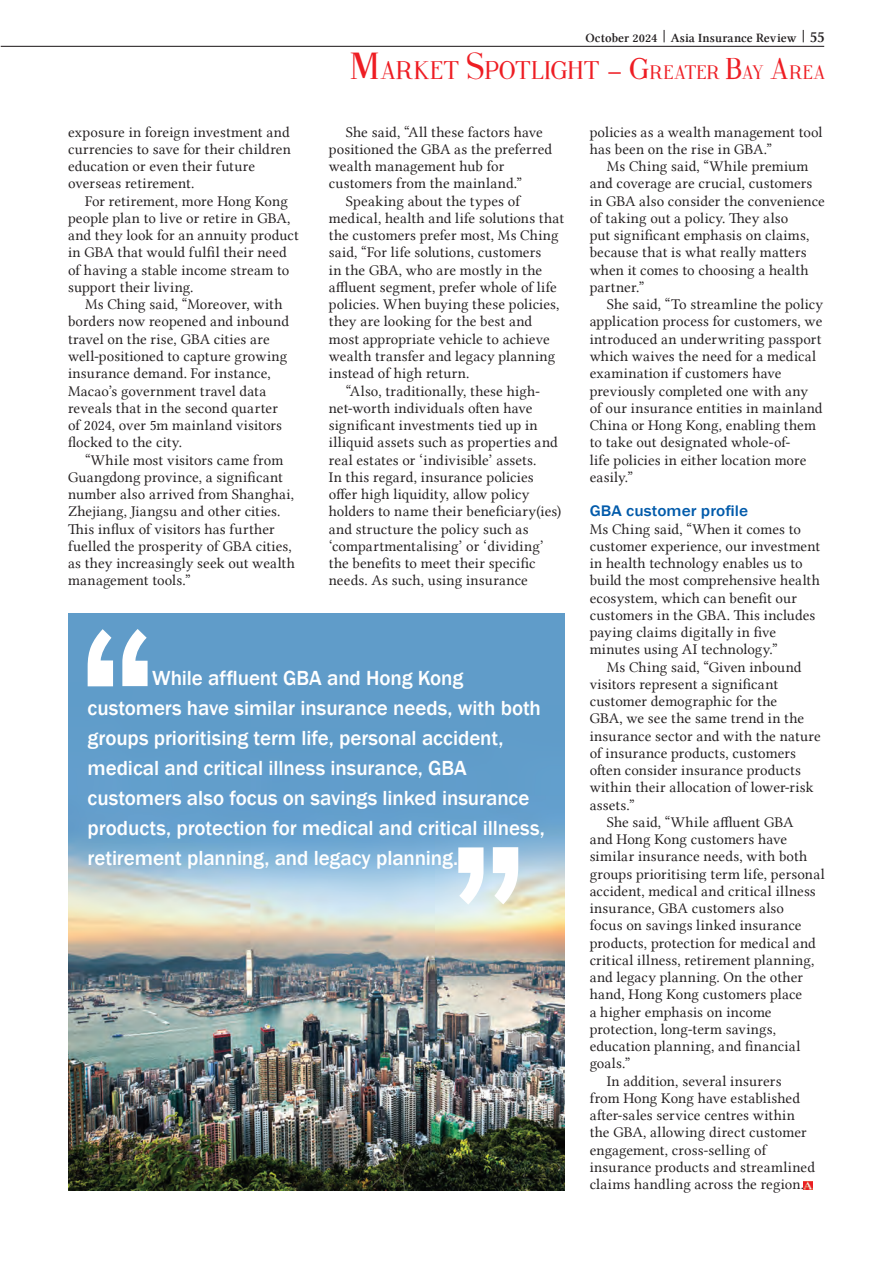
<style>
.page{position:relative;width:893px;height:1263px;background:#fff}
.page>*{position:absolute;margin:0;border:0;box-sizing:border-box;transform-origin:0 0}
.t1{font:25.5px "Fine Style";letter-spacing:.03em;color:#ee1d23}
.Quote-Txt-18-Black-80{font:500 21px/30px "Franklin Gothic";letter-spacing:-.005em;color:#fff}
.subhd{font:500 15.75px "Franklin Gothic";letter-spacing:.005em;color:#015aaa;scale:1.1 1}
.text{font:15px/17.2px "Lin Libertine";letter-spacing:.005em;color:#231f20}
.text_-_1st{font:15px/17.2px "Lin Libertine";letter-spacing:.005em;color:#231f20}
.t2{font:12.75px "Lin Libertine Z";letter-spacing:.01em;color:#231f20}
.s1{font-size:15.75px}
.s2{font-size:37.5px}
.s3{font-size:30px}
.s4{font-size:19.5px}
</style>
<div class="page">
<hr style="left:1px;top:46px;width:823px;height:1px;background:#231f20">
<svg style="left:664px;top:30px;width:1px;height:12px"></svg>
<svg style="left:803px;top:30px;width:1px;height:12px"></svg>
<img style="left:68px;top:613px;width:496px;height:578px">
<svg style="left:88px;top:629px;width:60px;height:57px"></svg>
<svg style="left:458px;top:847px;width:60px;height:57px"></svg>
<svg style="left:804px;top:1181px;width:8px;height:8px"></svg>
<p class="t2" style="left:585px;top:30px;width:241px">October 2024 Asia Insurance Review <span class="s1">55</span></p>
<h1 class="t1" style="left:350px;top:58px;width:476px"><span class="s2">M</span>ARKET <span class="s2">S</span>POTLIGHT – <span class="s3">G</span><span class="s4">REATER</span> <span class="s3">B</span><span class="s4">AY</span> <span class="s3">A</span><span class="s4">REA</span></h1>
<p class="text" style="left:68px;top:123px;width:224px">exposure in foreign investment and currencies to save for their children education or even their future overseas retirement.</p>
<p class="text" style="left:68px;top:192px;width:232px;text-indent:17px">For retirement, more Hong Kong people plan to live or retire in GBA, and they look for an annuity product in GBA that would fulfil their need of having a stable income stream to support their living.</p>
<p class="text" style="left:68px;top:296px;width:222px;text-indent:17px">Ms Ching said, “Moreover, with borders now reopened and inbound travel on the rise, GBA cities are well-positioned to capture growing insurance demand. For instance,<br>Macao’s government travel data reveals that in the second quarter of 2024, over 5m mainland visitors flocked to the city.</p>
<p class="text" style="left:68px;top:451px;width:228px;text-indent:17px">“While most visitors came from Guangdong province, a significant number also arrived from Shanghai, Zhejiang, Jiangsu and other cities.<br>This influx of visitors has further fuelled the prosperity of GBA cities, as they increasingly seek out wealth management tools.”</p>
<p class="text" style="left:329px;top:123px;width:225px;text-indent:17px">She said, “All these factors have positioned the GBA as the preferred wealth management hub for customers from the mainland.”</p>
<p class="text" style="left:329px;top:192px;width:237px;text-indent:17px">Speaking about the types of medical, health and life solutions that the customers prefer most, Ms Ching said, “For life solutions, customers<br>in the GBA, who are mostly in the affluent segment, prefer whole of life policies. When buying these policies, they are looking for the best and most appropriate vehicle to achieve wealth transfer and legacy planning instead of high return.</p>
<p class="text" style="left:329px;top:382px;width:234px;text-indent:17px">“Also, traditionally, these high&shy;net-worth individuals often have significant investments tied up in illiquid assets such as properties and real estates or ‘indivisible’ assets.<br>In this regard, insurance policies offer high liquidity, allow policy holders to name their beneficiary(ies) and structure the policy such as ‘compartmentalising’ or ‘dividing’ the benefits to meet their specific needs. As such, using insurance</p>
<p class="Quote-Txt-18-Black-80" style="left:88px;top:663px;width:459px;text-indent:65px">While affluent GBA and Hong Kong customers have similar insurance needs, with both groups prioritising term life, personal accident, medical and critical illness insurance, GBA customers also focus on savings linked insurance products, protection for medical and critical illness, retirement planning, and legacy planning.</p>
<p class="text" style="left:590px;top:123px;width:234px">policies as a wealth management tool has been on the rise in GBA.”</p>
<p class="text" style="left:590px;top:158px;width:237px;text-indent:17px">Ms Ching said, “While premium and coverage are crucial, customers in GBA also consider the convenience of taking out a policy. They also<br>put significant emphasis on claims, because that is what really matters when it comes to choosing a health partner.”</p>
<p class="text" style="left:590px;top:296px;width:235px;text-indent:17px">She said, “To streamline the policy application process for customers, we introduced an underwriting passport which waives the need for a medical examination if customers have previously completed one with any of our insurance entities in mainland<br>China or Hong Kong, enabling them to take out designated whole-of-<br>life policies in either location more easily.”</p>
<p class="subhd" style="left:590px;top:501px;width:146px">GBA customer profile</p>
<p class="text_-_1st" style="left:590px;top:520px;width:232px">Ms Ching said, “When it comes to customer experience, our investment in health technology enables us to build the most comprehensive health ecosystem, which can benefit our customers in the GBA. This includes paying claims digitally in five minutes using AI technology.”</p>
<p class="text" style="left:590px;top:658px;width:233px;text-indent:17px">Ms Ching said, “Given inbound visitors represent a significant customer demographic for the<br>GBA, we see the same trend in the insurance sector and with the nature of insurance products, customers often consider insurance products within their allocation of lower-risk assets.”</p>
<p class="text" style="left:590px;top:813px;width:237px;text-indent:17px">She said, “While affluent GBA<br>and Hong Kong customers have similar insurance needs, with both groups prioritising term life, personal accident, medical and critical illness insurance, GBA customers also<br>focus on savings linked insurance products, protection for medical and critical illness, retirement planning, and legacy planning. On the other hand, Hong Kong customers place<br>a higher emphasis on income protection, long-term savings, education planning, and financial goals.”</p>
<p class="text" style="left:590px;top:1072px;width:227px;text-indent:17px">In addition, several insurers from Hong Kong have established after-sales service centres within the GBA, allowing direct customer engagement, cross-selling of insurance products and streamlined claims handling across the region.</p>
</div>
